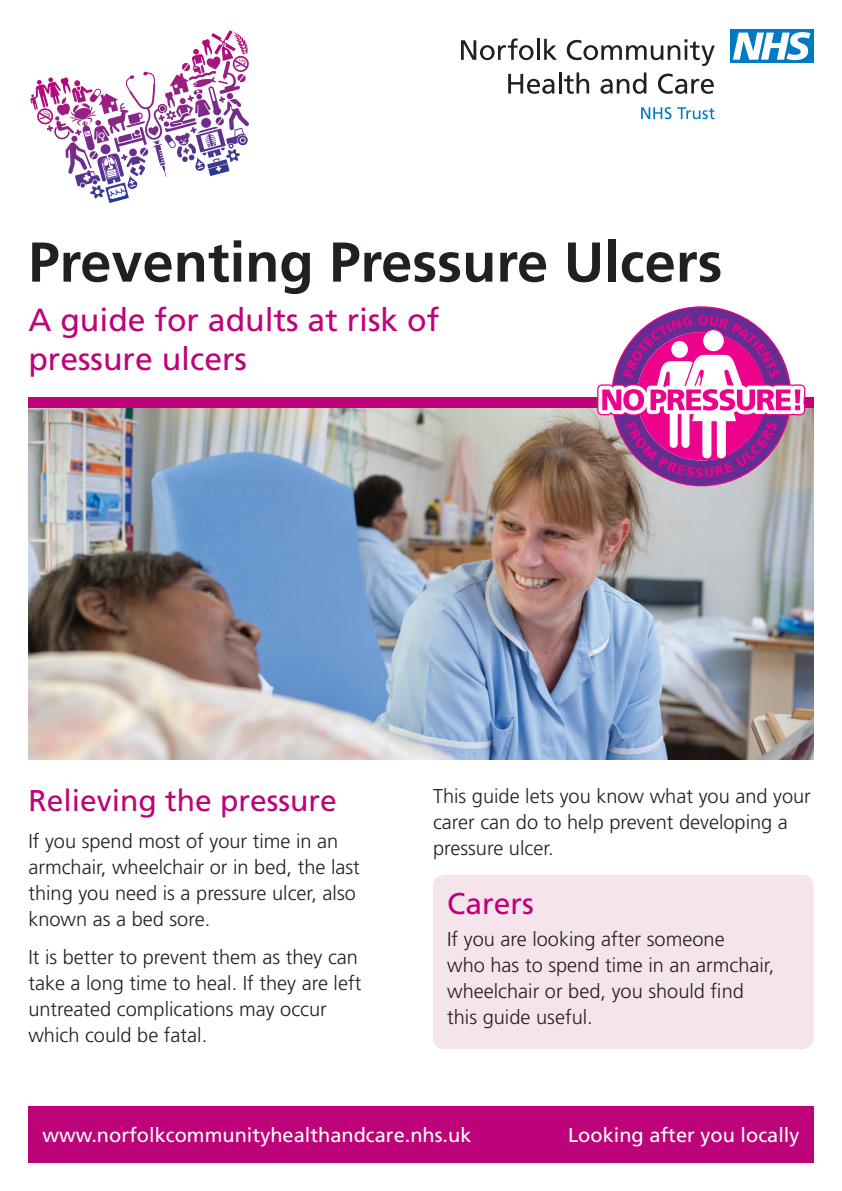
<style>
.page{position:relative;width:842px;height:1191px;background:#fff}
.page>*{position:absolute;margin:0;border:0;box-sizing:border-box;transform-origin:0 0}
.t1{font:700 56px "Frutiger LT Std";color:#231f20}
.t2{font:32px/38.4px "Frutiger LT Std";color:#be027a}
.t3{font:30px "Frutiger LT Std";color:#be027a}
.t4{font:300 20px/26px "Frutiger LT Std";color:#231f20}
.t5{font:20px "Frutiger LT Std";color:#fff}
</style>
<div class="page">
<div style="left:433px;top:874px;width:381px;height:175px;background:#f6e4ed;border-radius:11px"></div>
<svg style="left:461px;top:38px;width:72px;height:22px"></svg>
<hr style="left:537px;top:39px;width:3px;height:21px;background:#231f20">
<svg style="left:544px;top:39px;width:13px;height:21px"></svg>
<svg style="left:567px;top:39px;width:148px;height:27px"></svg>
<svg style="left:508px;top:74px;width:46px;height:20px"></svg>
<hr style="left:559px;top:72px;width:2px;height:21px;background:#231f20">
<svg style="left:564px;top:72px;width:25px;height:22px"></svg>
<svg style="left:600px;top:72px;width:46px;height:22px"></svg>
<svg style="left:658px;top:74px;width:56px;height:20px"></svg>
<div style="left:730px;top:29px;width:84px;height:34px;background:#007ac2"></div>
<svg style="left:733px;top:32px;width:77px;height:28px"></svg>
<svg style="left:641px;top:107px;width:30px;height:12px"></svg>
<svg style="left:677px;top:107px;width:38px;height:12px"></svg>
<svg style="left:193px;top:30px;width:55px;height:31px"></svg>
<div style="left:28px;top:397px;width:786px;height:11px;background:#be027a"></div>
<img style="left:28px;top:408px;width:786px;height:352px">
<div style="left:28px;top:1106px;width:786px;height:56px;background:#be027a"></div>
<svg style="left:597px;top:306px;width:208px;height:180px"></svg>
<h1 class="t1" style="left:28px;top:229px;width:696px">Preventing Pressure Ulcers</h1>
<h2 class="t2" style="left:28px;top:301px;width:412px">A guide for adults at risk of pressure ulcers</h2>
<h3 class="t3" style="left:28px;top:782px;width:310px">Relieving the pressure</h3>
<p class="t4" style="left:28px;top:828px;width:333px">If you spend most of your time in an armchair, wheelchair or in bed, the last thing you need is a pressure ulcer, also known as a bed sore.</p>
<p class="t4" style="left:28px;top:944px;width:334px">It is better to prevent them as they can take a long time to heal. If they are left untreated complications may occur which could be fatal.</p>
<p class="t4" style="left:433px;top:783px;width:379px">This guide lets you know what you and your carer can do to help prevent developing a pressure ulcer.</p>
<h3 class="t3" style="left:447px;top:886px;width:88px">Carers</h3>
<p class="t4" style="left:447px;top:926px;width:329px">If you are looking after someone<br>who has to spend time in an armchair, wheelchair or bed, you should find this guide useful.</p>
<p class="t5" style="left:43px;top:1123px;width:430px">www.norfolkcommunityhealthandcare.nhs.uk</p>
<p class="t5" style="left:568px;top:1123px;width:233px">Looking after you locally</p>
</div>
